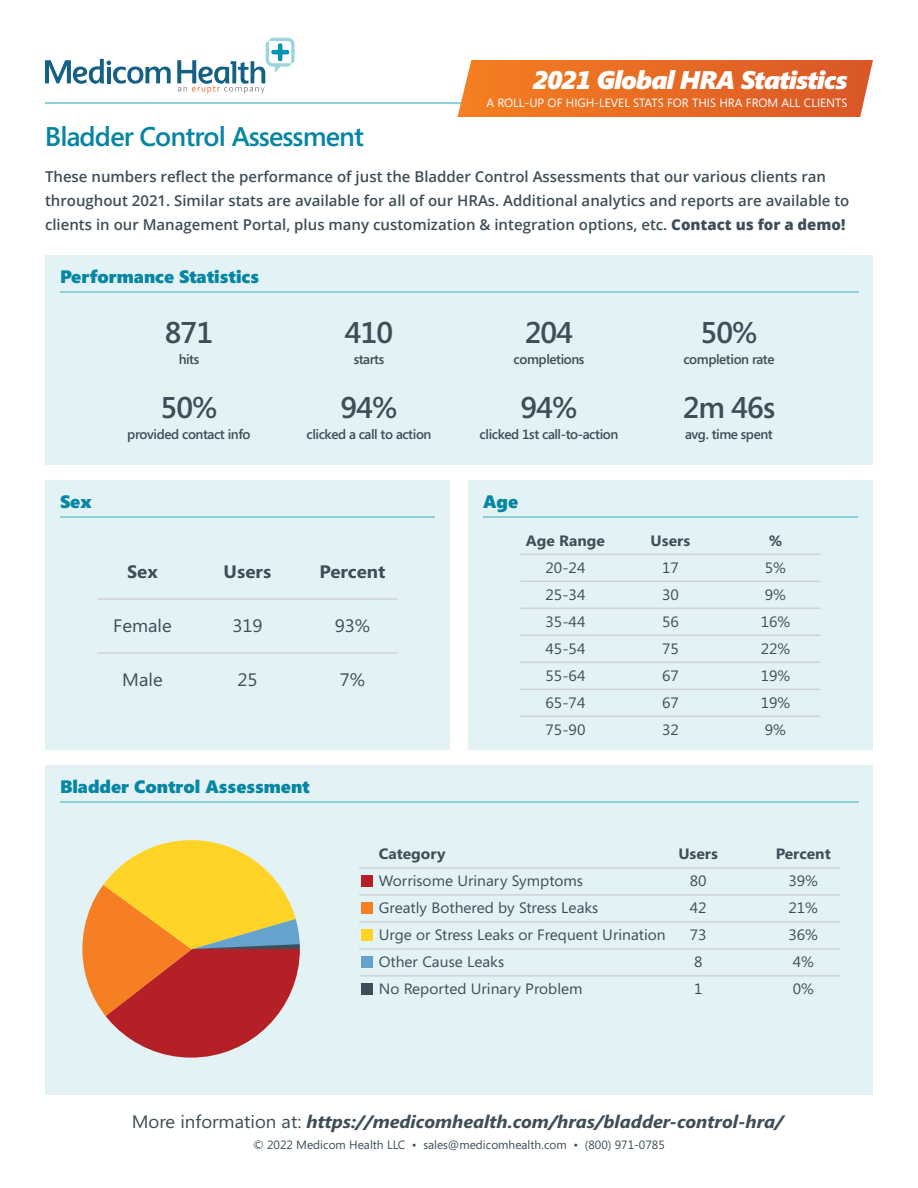
<style>
.page{position:relative;width:918px;height:1188px;background:#fff}
.page>*{position:absolute;margin:0;border:0;box-sizing:border-box;transform-origin:0 0}
.t1{font:600 30px "Segoe";letter-spacing:-.03em;color:#3e4e59}
.t2{font:600 27px "Segoe";letter-spacing:-.03em;color:#0686a3}
.t3{font:italic 900 25.5px "Segoe";letter-spacing:-.03em;color:#fff}
.t4{font:italic 700 18px "Segoe";color:#3e4e59;scale:1.04 1}
.t5{font:900 18px "Segoe";color:#0686a3}
.t6{font:18px "Segoe";color:#3e4e59;scale:1.04 1}
.t7{font:700 18px "Segoe";color:#3e4e59;scale:1.04 1}
.t8{font:600 15px/24px "Open Sans";color:#3e4e59}
.t9{font:15px/27px "Segoe";color:#3e4e59;scale:1.04 1}
.t10{font:700 15px "Segoe";color:#3e4e59;scale:1.04 1}
.t11{font:600 13.5px "Segoe";letter-spacing:-.03em;color:#3e4e59}
.t12{font:12px "Segoe";color:#3e4e59}
.t13{font:12px "Segoe";color:#fff}
.s1{font-weight:800}
.s2{font-weight:400;font-style:normal}
</style>
<div class="page">
<div style="left:45px;top:255px;width:828px;height:210px;background:#e3f3f5"></div>
<div style="left:45px;top:480px;width:405px;height:270px;background:#e3f3f5"></div>
<div style="left:45px;top:765px;width:828px;height:330px;background:#e3f3f5"></div>
<div style="left:468px;top:480px;width:405px;height:270px;background:#e3f3f5"></div>
<hr style="left:60px;top:516px;width:375px;height:2px;background:#8ad2d8">
<hr style="left:483px;top:516px;width:375px;height:2px;background:#8ad2d8">
<hr style="left:60px;top:801px;width:798px;height:1px;background:#8ad2d8">
<hr style="left:60px;top:291px;width:798px;height:1px;background:#8ad2d8">
<hr style="left:98px;top:598px;width:300px;height:2px;background:#cfd3d5">
<hr style="left:98px;top:652px;width:300px;height:2px;background:#cfd3d5">
<hr style="left:520px;top:554px;width:300px;height:1px;background:#cfd3d5">
<hr style="left:520px;top:581px;width:300px;height:1px;background:#cfd3d5">
<hr style="left:520px;top:608px;width:300px;height:1px;background:#cfd3d5">
<hr style="left:520px;top:635px;width:300px;height:1px;background:#cfd3d5">
<hr style="left:520px;top:662px;width:300px;height:1px;background:#cfd3d5">
<hr style="left:520px;top:689px;width:300px;height:1px;background:#cfd3d5">
<hr style="left:520px;top:716px;width:300px;height:1px;background:#cfd3d5">
<svg style="left:45px;top:59px;width:126px;height:25px"></svg>
<svg style="left:177px;top:38px;width:118px;height:56px"></svg>
<hr style="left:45px;top:102px;width:813px;height:2px;background:#8ad2d8">
<svg style="left:458px;top:60px;width:415px;height:57px;background:#e76f2b"></svg>
<hr style="left:359px;top:867px;width:481px;height:2px;background:#cfd3d5">
<hr style="left:359px;top:894px;width:481px;height:2px;background:#cfd3d5">
<hr style="left:359px;top:921px;width:481px;height:2px;background:#cfd3d5">
<hr style="left:359px;top:948px;width:481px;height:2px;background:#cfd3d5">
<hr style="left:359px;top:975px;width:481px;height:2px;background:#cfd3d5">
<div style="left:361px;top:875px;width:12px;height:12px;background:#b42025"></div>
<div style="left:361px;top:902px;width:12px;height:12px;background:#f57f22"></div>
<div style="left:361px;top:929px;width:12px;height:12px;background:#ffd426"></div>
<div style="left:361px;top:956px;width:12px;height:12px;background:#65a3cc"></div>
<div style="left:361px;top:983px;width:12px;height:12px;background:#3e4e59"></div>
<svg style="left:82px;top:840px;width:218px;height:218px"></svg>
<h3 class="t3" style="left:533px;top:65px;width:316px">2021 Global HRA Statistics</h3>
<h2 class="t2" style="left:45px;top:121px;width:321px">Bladder Control Assessment</h2>
<p class="t13" style="left:486px;top:94px;width:363px">A ROLL-UP OF HIGH-LEVEL STATS FOR THIS HRA FROM ALL CLIENTS</p>
<p class="t8" style="left:45px;top:164px;width:806px">These numbers reflect the performance of just the Bladder Control Assessments that our various clients ran throughout 2021. Similar stats are available for all of our HRAs. Additional analytics and reports are available to clients in our Management Portal, plus many customization &amp; integration options, etc. <span class="s1">Contact us for a demo!</span></p>
<p class="t5" style="left:60px;top:266px;width:201px">Performance Statistics</p>
<h1 class="t1" style="left:165px;top:315px;width:50px">871</h1>
<p class="t11" style="left:179px;top:352px;width:22px">hits</p>
<h1 class="t1" style="left:345px;top:315px;width:50px">410</h1>
<p class="t11" style="left:354px;top:352px;width:32px">starts</p>
<h1 class="t1" style="left:161px;top:390px;width:58px">50%</h1>
<p class="t11" style="left:127px;top:427px;width:125px">provided contact info</p>
<h1 class="t1" style="left:341px;top:390px;width:58px">94%</h1>
<p class="t11" style="left:306px;top:427px;width:127px">clicked a call to action</p>
<p class="t5" style="left:60px;top:491px;width:33px">Sex</p>
<p class="t7" style="left:127px;top:559px;width:31px">Sex</p>
<p class="t7" style="left:224px;top:559px;width:47px">Users</p>
<p class="t7" style="left:319px;top:559px;width:65px">Percent</p>
<p class="t6" style="left:113px;top:613px;width:58px">Female</p>
<p class="t6" style="left:232px;top:613px;width:31px">319</p>
<p class="t6" style="left:335px;top:613px;width:36px">93%</p>
<p class="t6" style="left:122px;top:667px;width:40px">Male</p>
<p class="t6" style="left:237px;top:667px;width:21px">25</p>
<p class="t6" style="left:340px;top:667px;width:26px">7%</p>
<p class="t5" style="left:60px;top:776px;width:251px">Bladder Control Assessment</p>
<h1 class="t1" style="left:525px;top:315px;width:50px">204</h1>
<p class="t11" style="left:514px;top:352px;width:72px">completions</p>
<h1 class="t1" style="left:701px;top:315px;width:58px">50%</h1>
<p class="t11" style="left:683px;top:352px;width:93px">completion rate</p>
<h1 class="t1" style="left:521px;top:390px;width:58px">94%</h1>
<p class="t11" style="left:480px;top:427px;width:140px">clicked 1st call-to-action</p>
<h1 class="t1" style="left:683px;top:390px;width:94px">2m 46s</h1>
<p class="t11" style="left:685px;top:427px;width:89px">avg. time spent</p>
<p class="t5" style="left:483px;top:491px;width:37px">Age</p>
<p class="t10" style="left:526px;top:530px;width:78px">Age Range</p>
<p class="t9" style="left:546px;top:554px;width:40px;text-align:justify">20-24<br>25-34<br>35-44<br>45-54<br>55-64<br>65-74<br>75-90</p>
<p class="t10" style="left:651px;top:530px;width:40px">Users</p>
<p class="t9" style="left:662px;top:554px;width:18px;text-align:justify">17<br>30<br>56<br>75<br>67<br>67<br>32</p>
<p class="t10" style="left:769px;top:530px;width:14px">%</p>
<p class="t9" style="left:761px;top:554px;width:30px">5%<br>9%<br>16%<br>22%<br>19%<br>19%<br>9%</p>
<p class="t10" style="left:379px;top:843px;width:66px">Category</p>
<p class="t9" style="left:379px;top:867px;width:278px">Worrisome Urinary Symptoms<br>Greatly Bothered by Stress Leaks<br>Urge or Stress Leaks or Frequent Urination<br>Other Cause Leaks<br>No Reported Urinary Problem</p>
<p class="t10" style="left:678px;top:843px;width:40px">Users</p>
<p class="t9" style="left:690px;top:867px;width:18px">80<br>42<br>73<br>8<br>1</p>
<p class="t10" style="left:776px;top:843px;width:54px">Percent</p>
<p class="t9" style="left:788px;top:867px;width:30px">39%<br>21%<br>36%<br>4%<br>0%</p>
<p class="t4" style="left:132px;top:1111px;width:628px"><span class="s2">More information at:</span> https://medicomhealth.com/hras/bladder-control-hra/</p>
<p class="t12" style="left:253px;top:1137px;width:413px">© 2022 Medicom Health LLC • sales@medicomhealth.com • (800) 971-0785</p>
</div>
